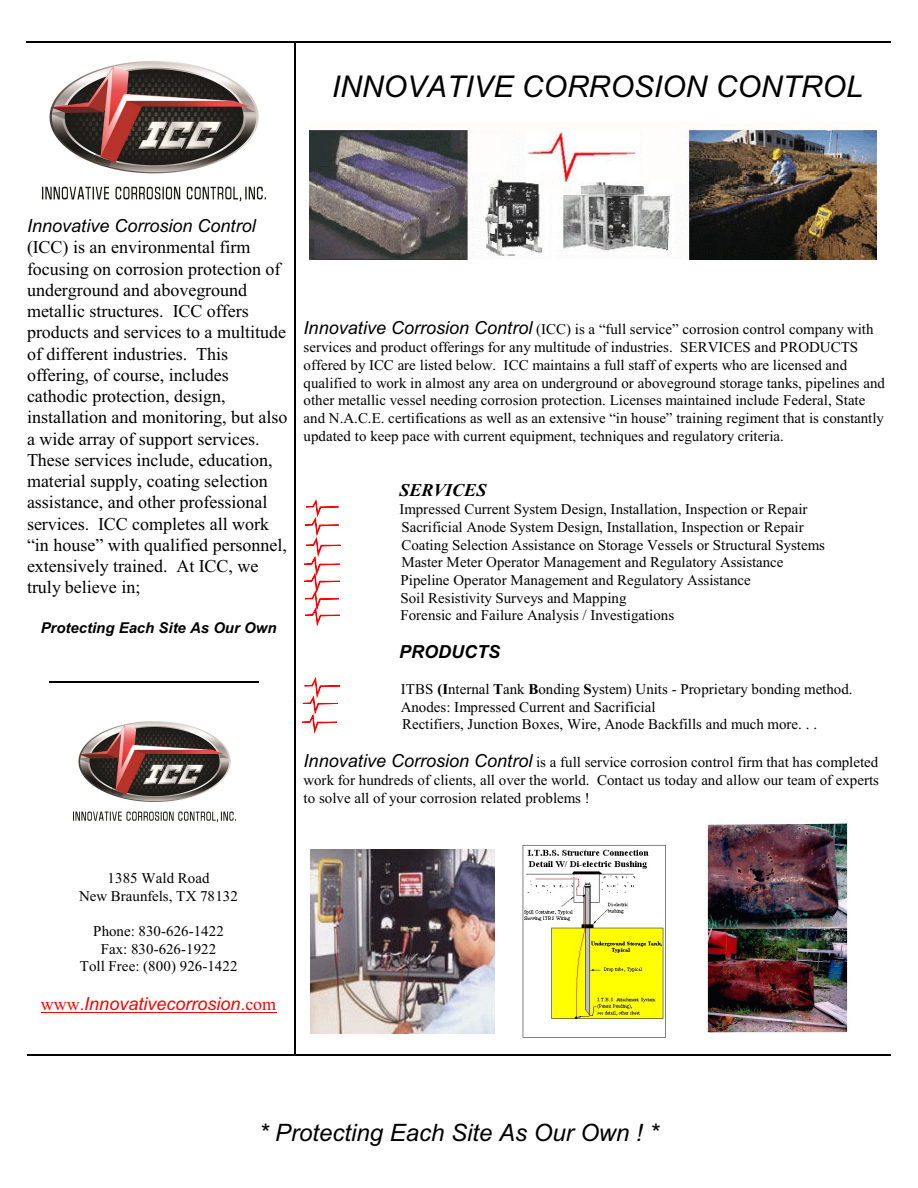
<style>
.page{position:relative;width:918px;height:1188px;background:#fff}
.page>*{position:absolute;margin:0;border:0;box-sizing:border-box;transform-origin:0 0}
.t1{font:italic 30px "Arial";color:#000}
.t2{font:italic 24px "Arial";color:#000}
.t3{font:18px/21.3px "Times New Roman";color:#000}
.t4{font:italic 18px "Arial";color:#f00}
.t5{font:italic 18px "Arial";color:#000}
.t6{font:italic 700 18px "Times New Roman";color:#000}
.t7{font:italic 700 18px "Arial";color:#000}
.t8{font:15px/17.7px "Times New Roman";color:#000}
.t9{font:italic 700 15px "Arial";color:#000}
.s1{font-family:"Arial";font-style:italic;font-size:18px}
.s2{font-weight:700}
.s3{font-family:"Times New Roman";font-style:normal}
</style>
<div class="page">
<img style="left:310px;top:126px;width:566px;height:133px">
<svg style="left:304px;top:500px;width:37px;height:125px"></svg>
<svg style="left:302px;top:678px;width:39px;height:55px"></svg>
<img style="left:707px;top:821px;width:141px;height:212px">
<img style="left:310px;top:849px;width:185px;height:185px">
<img style="left:522px;top:844px;width:144px;height:194px">
<hr style="left:41px;top:1012px;width:235px;height:1px;background:#f00">
<hr style="left:26px;top:42px;width:865px;height:1px;background:#000">
<hr style="left:294px;top:42px;width:1px;height:1013px;background:#000">
<hr style="left:49px;top:681px;width:210px;height:2px;background:#000">
<hr style="left:28px;top:1055px;width:863px;height:1px;background:#000">
<img style="left:42px;top:61px;width:224px;height:141px">
<img style="left:73px;top:721px;width:163px;height:101px">
<h1 class="t1" style="left:332px;top:76px;width:533px">INNOVATIVE CORROSION CONTROL</h1>
<p class="t5" style="left:27px;top:219px;width:230px">Innovative Corrosion Control</p>
<p class="t3" style="left:27px;top:238px;width:262px">(ICC) is an environmental firm focusing on corrosion protection of underground and aboveground metallic structures. ICC offers products and services to a multitude of different industries. This offering, of course, includes cathodic protection, design, installation and monitoring, but also a wide array of support services.<br>These services include, education, material supply, coating selection assistance, and other professional services. ICC completes all work “in house” with qualified personnel, extensively trained. At ICC, we truly believe in;</p>
<p class="t9" style="left:41px;top:622px;width:237px">Protecting Each Site As Our Own</p>
<p class="t8" style="left:304px;top:322px;width:583px"><span class="s1">Innovative Corrosion Control</span> (ICC) is a “full service” corrosion control company with services and product offerings for any multitude of industries. SERVICES and PRODUCTS offered by ICC are listed below. ICC maintains a full staff of experts who are licensed and qualified to work in almost any area on underground or aboveground storage tanks, pipelines and other metallic vessel needing corrosion protection. Licenses maintained include Federal, State and N.A.C.E. certifications as well as an extensive “in house” training regiment that is constantly updated to keep pace with current equipment, techniques and regulatory criteria.</p>
<p class="t6" style="left:399px;top:484px;width:88px">SERVICES</p>
<p class="t8" style="left:399px;top:502px;width:427px">Impressed Current System Design, Installation, Inspection or Repair Sacrificial Anode System Design, Installation, Inspection or Repair Coating Selection Assistance on Storage Vessels or Structural Systems Master Meter Operator Management and Regulatory Assistance Pipeline Operator Management and Regulatory Assistance<br>Soil Resistivity Surveys and Mapping<br>Forensic and Failure Analysis / Investigations</p>
<p class="t7" style="left:399px;top:645px;width:102px">PRODUCTS</p>
<p class="t8" style="left:401px;top:681px;width:453px">ITBS <span class="s2">(I</span>nternal <span class="s2">T</span>ank <span class="s2">B</span>onding <span class="s2">S</span>ystem) Units - Proprietary bonding method.<br>Anodes: Impressed Current and Sacrificial<br>Rectifiers, Junction Boxes, Wire, Anode Backfills and much more. . .</p>
<p class="t8" style="left:304px;top:755px;width:577px;text-align:justify"><span class="s1">Innovative Corrosion Control</span> is a full service corrosion control firm that has completed work for hundreds of clients, all over the world. Contact us today and allow our team of experts to solve all of your corrosion related problems !</p>
<p class="t8" style="left:79px;top:871px;width:160px;text-align:center">1385 Wald Road<br>New Braunfels, TX 78132</p>
<p class="t8" style="left:80px;top:924px;width:159px;text-align:center">Phone: 830-626-1422<br>Fax: 830-626-1922<br>Toll Free: (800) 926-1422</p>
<p class="t4" style="left:41px;top:997px;width:237px"><span class="s3">www.</span>Innovativecorrosion<span class="s3">.com</span></p>
<h2 class="t2" style="left:259px;top:1124px;width:401px">* Protecting Each Site As Our Own ! *</h2>
</div>
